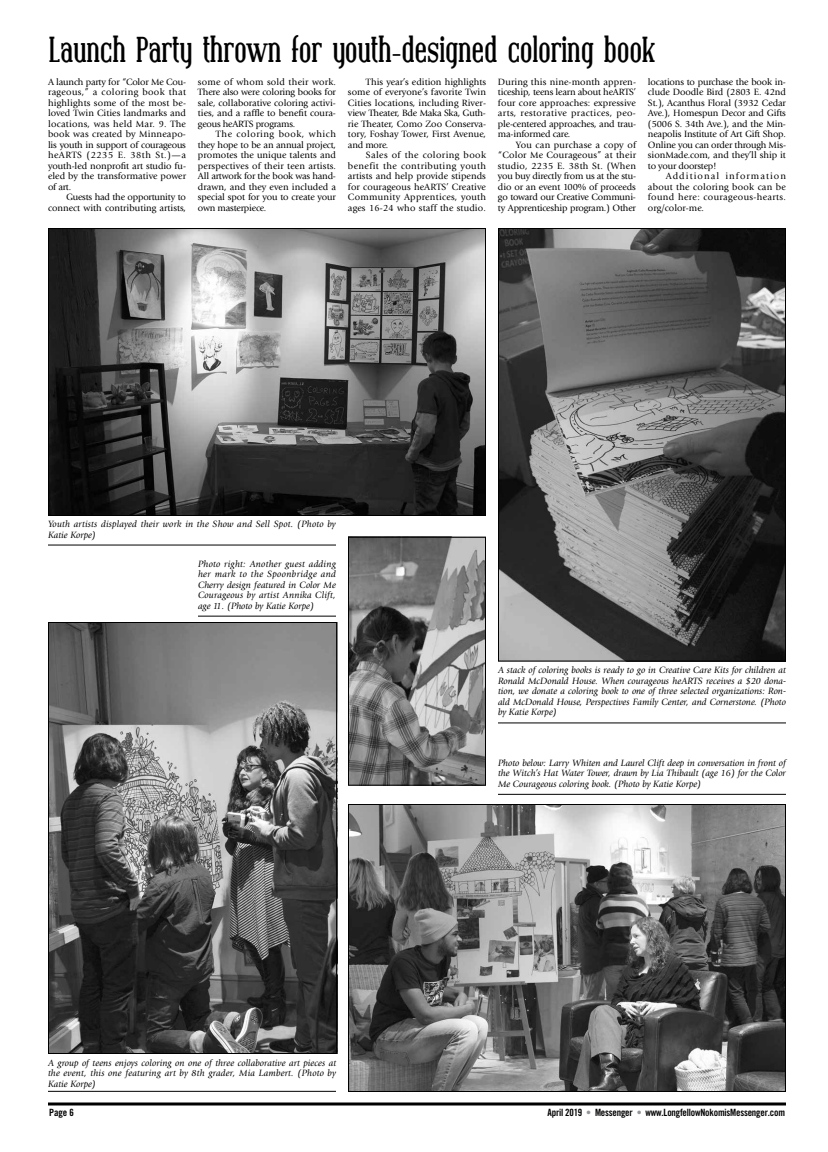
<style>
.page{position:relative;width:828px;height:1152px;background:#fff}
.page>*{position:absolute;margin:0;border:0;box-sizing:border-box;transform-origin:0 0}
.t1{font:700 36px "Covington Cond";letter-spacing:-.03em;color:#000}
.t2{font:10px "Trade Gothic LT Std Bd Cn 20";letter-spacing:-.02em;color:#000}
.t3{font:9.5px/10.5px "Giovanni Std";letter-spacing:-.005em;color:#000;text-align:justify}
.t4{font:italic 9.5px/10.5px "Giovanni Std";color:#000;text-align:justify}
.t5{font:italic 9.5px/10.5px "Giovanni Std";letter-spacing:.02em;color:#000}
.s1{color:#939598}
</style>
<div class="page">
<svg style="left:48px;top:1102px;width:738px;height:4px;background:#3f3f3f"></svg>
<img style="left:500px;top:230px;width:284px;height:430px">
<div style="left:498px;top:228px;width:288px;height:434px;border:1px solid #000"></div>
<img style="left:350px;top:539px;width:134px;height:245px">
<div style="left:348px;top:537px;width:138px;height:249px;border:1px solid #000"></div>
<img style="left:350px;top:806px;width:434px;height:284px">
<div style="left:348px;top:804px;width:438px;height:288px;border:1px solid #000"></div>
<img style="left:50px;top:230px;width:434px;height:284px">
<div style="left:48px;top:228px;width:438px;height:288px;border:1px solid #000"></div>
<img style="left:50px;top:624px;width:285px;height:428px">
<div style="left:48px;top:622px;width:289px;height:432px;border:1px solid #000"></div>
<hr style="left:48px;top:545px;width:288px;height:1px;background:#000">
<hr style="left:198px;top:616px;width:138px;height:1px;background:#000">
<hr style="left:48px;top:1091px;width:288px;height:1px;background:#000">
<hr style="left:498px;top:722px;width:288px;height:1px;background:#000">
<hr style="left:498px;top:794px;width:288px;height:1px;background:#000">
<h1 class="t1" style="left:48px;top:32px;width:609px">Launch Party thrown for youth-designed coloring book</h1>
<p class="t3" style="left:48px;top:77px;width:140px">A launch party for “Color Me Cou&shy;rageous,” a coloring book that highlights some of the most be&shy;loved Twin Cities landmarks and locations, was held Mar. 9. The book was created by Minneapo&shy;lis youth in support of courageous heARTS (2235 E. 38th St.)—a youth-led nonprofit art studio fu&shy;eled by the transformative power of art.</p>
<p class="t3" style="left:48px;top:192px;width:140px;text-align:right">Guests had the opportunity to connect with contributing artists,</p>
<p class="t3" style="left:348px;top:77px;width:140px;text-indent:18px">This year’s edition highlights some of everyone’s favorite Twin Cities locations, including River&shy;view Theater, Bde Maka Ska, Guth&shy;rie Theater, Como Zoo Conserva&shy;tory, Foshay Tower, First Avenue, and more.</p>
<p class="t3" style="left:348px;top:150px;width:140px;text-indent:18px">Sales of the coloring book benefit the contributing youth artists and help provide stipends for courageous heARTS’ Creative Community Apprentices, youth ages 16-24 who staff the studio.</p>
<p class="t3" style="left:198px;top:77px;width:140px">some of whom sold their work.<br>There also were coloring books for sale, collaborative coloring activi&shy;ties, and a raffle to benefit coura&shy;geous heARTS programs.</p>
<p class="t3" style="left:198px;top:129px;width:140px;text-indent:18px">The coloring book, which they hope to be an annual project, promotes the unique talents and perspectives of their teen artists.<br>All artwork for the book was hand&shy;drawn, and they even included a special spot for you to create your own masterpiece.</p>
<p class="t3" style="left:648px;top:77px;width:140px">locations to purchase the book in&shy;clude Doodle Bird (2803 E. 42nd St.), Acanthus Floral (3932 Cedar Ave.), Homespun Decor and Gifts (5006 S. 34th Ave.), and the Min&shy;neapolis Institute of Art Gift Shop.<br>Online you can order through Mis&shy;sionMade.com, and they’ll ship it to your doorstep!</p>
<p class="t3" style="left:648px;top:171px;width:140px;text-indent:18px">Additional information about the coloring book can be found here: courageous-hearts. org/color-me.</p>
<p class="t3" style="left:498px;top:77px;width:140px">During this nine-month appren&shy;ticeship, teens learn about heARTS’ four core approaches: expressive arts, restorative practices, peo&shy;ple-centered approaches, and trau&shy;ma-informed care.</p>
<p class="t3" style="left:498px;top:140px;width:140px;text-indent:18px">You can purchase a copy of “Color Me Courageous” at their studio, 2235 E. 38th St. (When you buy directly from us at the stu&shy;dio or an event 100% of proceeds go toward our Creative Communi&shy;ty Apprenticeship program.) Other</p>
<p class="t5" style="left:48px;top:519px;width:289px">Youth artists displayed their work in the Show and Sell Spot. (Photo by<br>Katie Korpe)</p>
<p class="t4" style="left:198px;top:558px;width:140px">Photo right: Another guest adding her mark to the Spoonbridge and Cherry design featured in Color Me Courageous by artist Annika Clift, age 11. (Photo by Katie Korpe)</p>
<p class="t4" style="left:48px;top:1058px;width:290px">A group of teens enjoys coloring on one of three collaborative art pieces at the event, this one featuring art by 8th grader, Mia Lambert. (Photo by Katie Korpe)</p>
<p class="t4" style="left:498px;top:665px;width:290px">A stack of coloring books is ready to go in Creative Care Kits for children at Ronald McDonald House. When courageous heARTS receives a $20 dona&shy;tion, we donate a coloring book to one of three selected organizations: Ron&shy;ald McDonald House, Perspectives Family Center, and Cornerstone. (Photo by Katie Korpe)</p>
<p class="t4" style="left:498px;top:758px;width:290px">Photo below: Larry Whiten and Laurel Clift deep in conversation in front of the Witch’s Hat Water Tower, drawn by Lia Thibault (age 16) for the Color Me Courageous coloring book. (Photo by Katie Korpe)</p>
<p class="t2" style="left:49px;top:1107px;width:26px">Page 6</p>
<p class="t2" style="left:548px;top:1107px;width:239px">April 2019 <span class="s1">•</span> Messenger <span class="s1">•</span> www.LongfellowNokomisMessenger.com</p>
</div>
